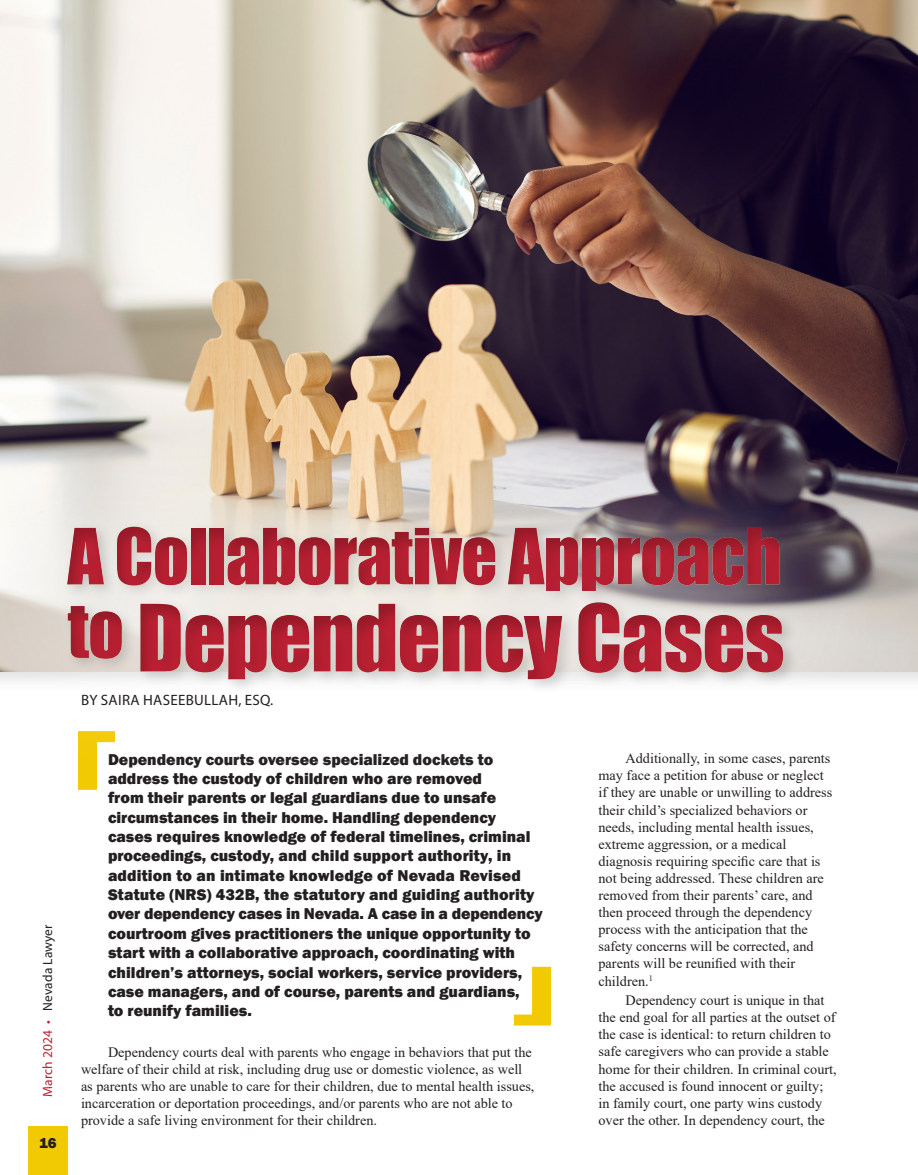
<style>
.page{position:relative;width:918px;height:1175px;background:#fff}
.page>*{position:absolute;margin:0;border:0;box-sizing:border-box;transform-origin:0 0}
.t1{font:85.5px "Impact";letter-spacing:-.01em;color:#be2134}
.t2{font:71.4px "Impact";letter-spacing:-.01em;color:#be2134}
.x_msonormal{font:800 16.2px/19.4px "Franklin Gothic";color:#231f20}
.t3{font:15px "Myriad Pro";letter-spacing:.02em;color:#231f20}
.t4{font:800 15px "Franklin Gothic";color:#231f20}
.x_msonormal-2{font:14.25px/17.1px "Times New Roman";color:#231f20}
.t5{font:13.35px "Myriad Pro";letter-spacing:.01em;color:#231f20}
.s1{font-size:13.5px;color:#be2134}
.s2{color:#be2134}
</style>
<div class="page">
<img style="left:0;top:0;width:918px;height:671px">
<svg style="left:78px;top:779px;width:19px;height:11px"></svg>
<svg style="left:514px;top:966px;width:37px;height:59px"></svg>
<div style="left:29px;top:1126px;width:39px;height:48px;background:#f2ca04"></div>
<svg style="left:0;top:424px;width:885px;height:355px"></svg>
<div style="left:58px;top:499px;width:846px;height:201px;background:#231f20;opacity:.26"></div>
<h2 class="t2" style="left:68px;top:501px;width:716px">A Collaborative Approach</h2>
<h1 class="t1" style="left:68px;top:571px;width:718px"><sup>to</sup> Dependency Cases</h1>
<p class="t3" style="left:81px;top:690px;width:194px">BY SAIRA HASEEBULLAH, ESQ.</p>
<p class="t5" style="left:39px;top:1096px;width:174px;rotate:-90deg"><span class="s1">March 2024</span> <span class="s2">•</span> Nevada Lawyer</p>
<p class="t4" style="left:39px;top:1132px;width:19px">16</p>
<p class="x_msonormal" style="left:108px;top:749px;width:436px">Dependency courts oversee specialized dockets to address the custody of children who are removed<br>from their parents or legal guardians due to unsafe circumstances in their home. Handling dependency cases requires knowledge of federal timelines, criminal proceedings, custody, and child support authority, in addition to an intimate knowledge of Nevada Revised Statute (NRS) 432B, the statutory and guiding authority over dependency cases in Nevada. A case in a dependency courtroom gives practitioners the unique opportunity to start with a collaborative approach, coordinating with children’s attorneys, social workers, service providers, case managers, and of course, parents and guardians,<br>to reunify families.</p>
<p class="x_msonormal-2" style="left:81px;top:1043px;width:455px;text-indent:27px">Dependency courts deal with parents who engage in behaviors that put the welfare of their child at risk, including drug use or domestic violence, as well as parents who are unable to care for their children, due to mental health issues, incarceration or deportation proceedings, and/or parents who are not able to provide a safe living environment for their children.</p>
<p class="x_msonormal-2" style="left:598px;top:749px;width:235px;text-indent:27px">Additionally, in some cases, parents may face a petition for abuse or neglect if they are unable or unwilling to address their child’s specialized behaviors or needs, including mental health issues, extreme aggression, or a medical diagnosis requiring specific care that is not being addressed. These children are removed from their parents’ care, and then proceed through the dependency process with the anticipation that the safety concerns will be corrected, and parents will be reunified with their children.<sup>1</sup></p>
<p class="x_msonormal-2" style="left:598px;top:991px;width:240px;text-indent:27px">Dependency court is unique in that the end goal for all parties at the outset of the case is identical: to return children to safe caregivers who can provide a stable home for their children. In criminal court, the accused is found innocent or guilty; in family court, one party wins custody over the other. In dependency court, the</p>
</div>
